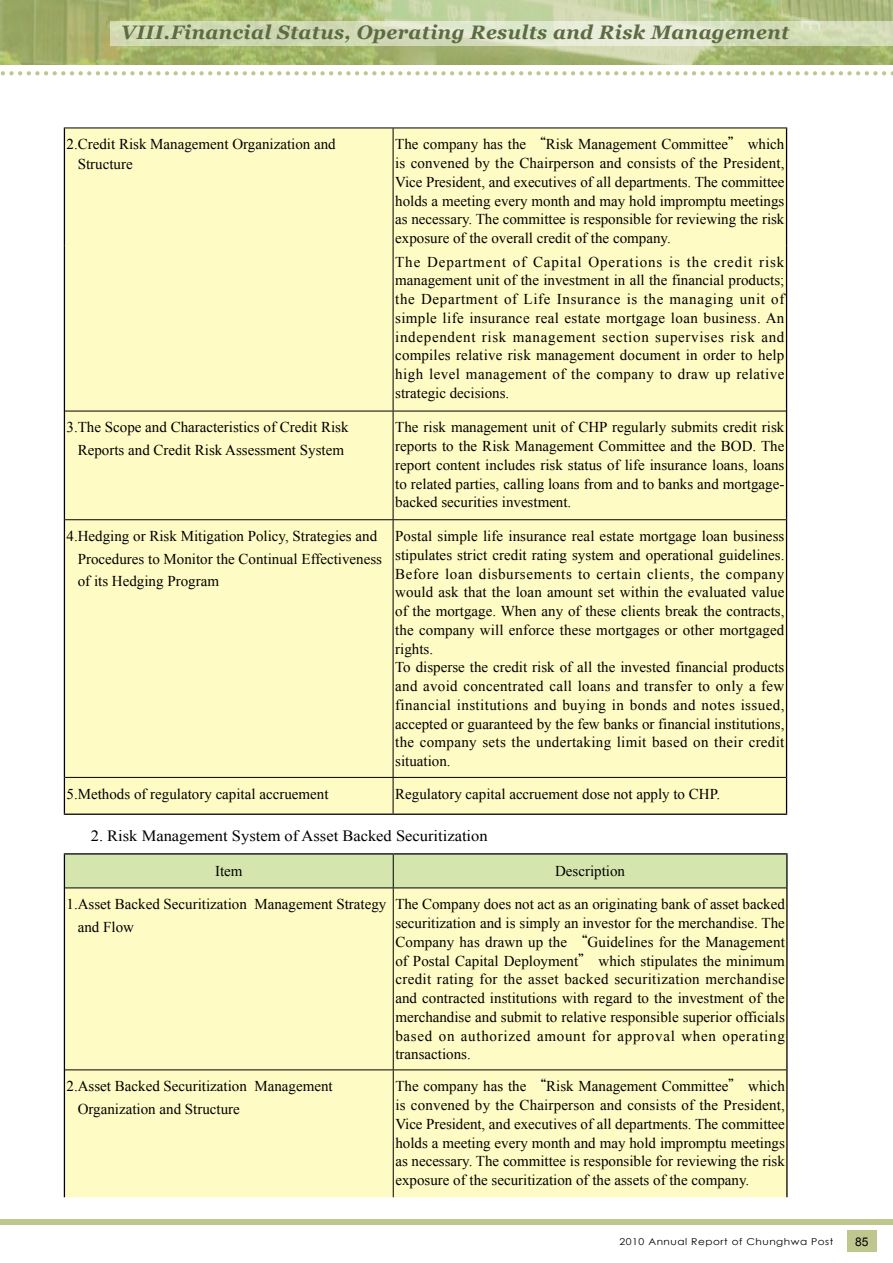
<style>
.page{position:relative;width:893px;height:1263px;background:#fff}
.page>*{position:absolute;margin:0;border:0;box-sizing:border-box;transform-origin:0 0}
.t1{font:italic 700 19.5px "Georgia";letter-spacing:.02em;color:#5c6b42}
.t2{font:15.6px "Times New Roman";color:#000;scale:1.05 1}
.t3{font:15px/18.8px "Times New Roman";color:#000}
.t4{font:12px "Arial";color:#000}
.t5{font:9.45px "Century Gothic";letter-spacing:.05em;color:#000;scale:1.11 1}
.s1{font-family:"DF Ming Std W3"}
</style>
<div class="page">
<svg style="left:0;top:0;width:893px;height:64px"></svg>
<svg style="left:0;top:71px;width:893px;height:4px"></svg>
<div style="left:0;top:1219px;width:893px;height:6px;background:#bfc78f"></div>
<svg style="left:111px;top:21px;width:782px;height:24px"></svg>
<div style="left:847px;top:1230px;width:29px;height:22px;background:#bfc78f"></div>
<div style="left:65px;top:129px;width:721px;height:684px;background:#fffbc4"></div>
<hr style="left:64px;top:128px;width:329px;height:1px;background:#000">
<hr style="left:393px;top:128px;width:394px;height:1px;background:#000">
<hr style="left:393px;top:128px;width:1px;height:117px;background:#000">
<hr style="left:393px;top:245px;width:1px;height:166px;background:#000">
<hr style="left:65px;top:411px;width:328px;height:1px;background:#000">
<hr style="left:393px;top:411px;width:393px;height:1px;background:#000">
<hr style="left:393px;top:411px;width:1px;height:108px;background:#000">
<hr style="left:65px;top:519px;width:328px;height:1px;background:#000">
<hr style="left:65px;top:777px;width:328px;height:1px;background:#000">
<hr style="left:393px;top:519px;width:393px;height:1px;background:#000">
<hr style="left:393px;top:520px;width:1px;height:257px;background:#000">
<hr style="left:393px;top:777px;width:393px;height:1px;background:#000">
<hr style="left:393px;top:778px;width:1px;height:35px;background:#000">
<hr style="left:64px;top:128px;width:1px;height:117px;background:#000">
<hr style="left:786px;top:128px;width:1px;height:117px;background:#000">
<hr style="left:64px;top:245px;width:1px;height:166px;background:#000">
<hr style="left:786px;top:245px;width:1px;height:166px;background:#000">
<hr style="left:64px;top:411px;width:1px;height:109px;background:#000">
<hr style="left:786px;top:411px;width:1px;height:109px;background:#000">
<hr style="left:64px;top:520px;width:1px;height:257px;background:#000">
<hr style="left:786px;top:520px;width:1px;height:257px;background:#000">
<hr style="left:64px;top:777px;width:1px;height:36px;background:#000">
<hr style="left:786px;top:777px;width:1px;height:36px;background:#000">
<hr style="left:64px;top:813px;width:329px;height:2px;background:#000">
<hr style="left:393px;top:813px;width:394px;height:2px;background:#000">
<div style="left:65px;top:854px;width:721px;height:33px;background:#d4e6ae"></div>
<div style="left:65px;top:888px;width:721px;height:309px;background:#fffbc4"></div>
<hr style="left:393px;top:888px;width:1px;height:181px;background:#000">
<hr style="left:65px;top:1069px;width:328px;height:1px;background:#000">
<hr style="left:393px;top:1069px;width:393px;height:1px;background:#000">
<hr style="left:393px;top:1070px;width:1px;height:127px;background:#000">
<hr style="left:65px;top:887px;width:328px;height:1px;background:#000">
<hr style="left:393px;top:854px;width:1px;height:33px;background:#000">
<hr style="left:393px;top:887px;width:393px;height:1px;background:#000">
<hr style="left:64px;top:853px;width:329px;height:1px;background:#000">
<hr style="left:64px;top:854px;width:1px;height:34px;background:#000">
<hr style="left:393px;top:853px;width:395px;height:1px;background:#000">
<hr style="left:786px;top:854px;width:2px;height:34px;background:#000">
<hr style="left:64px;top:888px;width:1px;height:182px;background:#000">
<hr style="left:786px;top:888px;width:2px;height:182px;background:#000">
<hr style="left:64px;top:1070px;width:1px;height:127px;background:#000">
<hr style="left:786px;top:1070px;width:2px;height:127px;background:#000">
<h1 class="t1" style="left:121px;top:21px;width:670px">VIII.Financial Status, Operating Results and Risk Management</h1>
<p class="t3" style="left:78px;top:134px;width:259px;line-height:19.5px;text-indent:-11px">2.Credit Risk Management Organization and<br>Structure</p>
<p class="t3" style="left:395px;top:135px;width:391px;text-align:justify">The company has the <span class="s1">“</span>Risk Management Committee<span class="s1">”</span> which is convened by the Chairperson and consists of the President, Vice President, and executives of all departments. The committee holds a meeting every month and may hold impromptu meetings as necessary. The committee is responsible for reviewing the risk exposure of the overall credit of the company.</p>
<p class="t3" style="left:395px;top:252px;width:391px;text-align:justify">The Department of Capital Operations is the credit risk management unit of the investment in all the financial products; the Department of Life Insurance is the managing unit of simple life insurance real estate mortgage loan business. An independent risk management section supervises risk and compiles relative risk management document in order to help high level management of the company to draw up relative strategic decisions.</p>
<p class="t3" style="left:67px;top:416px;width:284px;line-height:22.5px;text-align:center">3.The Scope and Characteristics of Credit Risk<br>Reports and Credit Risk Assessment System</p>
<p class="t3" style="left:395px;top:418px;width:391px;text-align:justify">The risk management unit of CHP regularly submits credit risk reports to the Risk Management Committee and the BOD. The report content includes risk status of life insurance loans, loans to related parties, calling loans from and to banks and mortgage&shy;backed securities investment.</p>
<p class="t3" style="left:78px;top:525px;width:306px;line-height:22.5px;text-indent:-11px">4.Hedging or Risk Mitigation Policy, Strategies and<br>Procedures to Monitor the Continual Effectiveness of its Hedging Program</p>
<p class="t3" style="left:395px;top:526px;width:391px">Postal simple life insurance real estate mortgage loan business stipulates strict credit rating system and operational guidelines.<br>Before loan disbursements to certain clients, the company would ask that the loan amount set within the evaluated value of the mortgage. When any of these clients break the contracts, the company will enforce these mortgages or other mortgaged rights.<br>To disperse the credit risk of all the invested financial products and avoid concentrated call loans and transfer to only a few financial institutions and buying in bonds and notes issued, accepted or guaranteed by the few banks or financial institutions, the company sets the undertaking limit based on their credit situation.</p>
<p class="t3" style="left:67px;top:784px;width:263px">5.Methods of regulatory capital accruement</p>
<p class="t3" style="left:395px;top:784px;width:326px">Regulatory capital accruement dose not apply to CHP.</p>
<p class="t2" style="left:91px;top:825px;width:379px">2. Risk Management System of Asset Backed Securitization</p>
<p class="t3" style="left:215px;top:862px;width:29px">Item</p>
<p class="t3" style="left:555px;top:862px;width:71px">Description</p>
<p class="t3" style="left:78px;top:893px;width:310px;line-height:22.5px;text-indent:-11px">1.Asset Backed Securitization Management Strategy and Flow</p>
<p class="t3" style="left:395px;top:895px;width:391px;text-align:justify">The Company does not act as an originating bank of asset backed securitization and is simply an investor for the merchandise. The Company has drawn up the <span class="s1">“</span>Guidelines for the Management of Postal Capital Deployment<span class="s1">”</span> which stipulates the minimum credit rating for the asset backed securitization merchandise and contracted institutions with regard to the investment of the merchandise and submit to relative responsible superior officials based on authorized amount for approval when operating transactions.</p>
<p class="t3" style="left:78px;top:1075px;width:256px;line-height:22.5px;text-indent:-11px">2.Asset Backed Securitization Management<br>Organization and Structure</p>
<p class="t3" style="left:395px;top:1077px;width:391px;text-align:justify">The company has the <span class="s1">“</span>Risk Management Committee<span class="s1">”</span> which is convened by the Chairperson and consists of the President, Vice President, and executives of all departments. The committee holds a meeting every month and may hold impromptu meetings as necessary. The committee is responsible for reviewing the risk exposure of the securitization of the assets of the company.</p>
<p class="t5" style="left:620px;top:1234px;width:194px">2010 Annual Report of Chunghwa Post</p>
<p class="t4" style="left:855px;top:1233px;width:15px">85</p>
</div>
